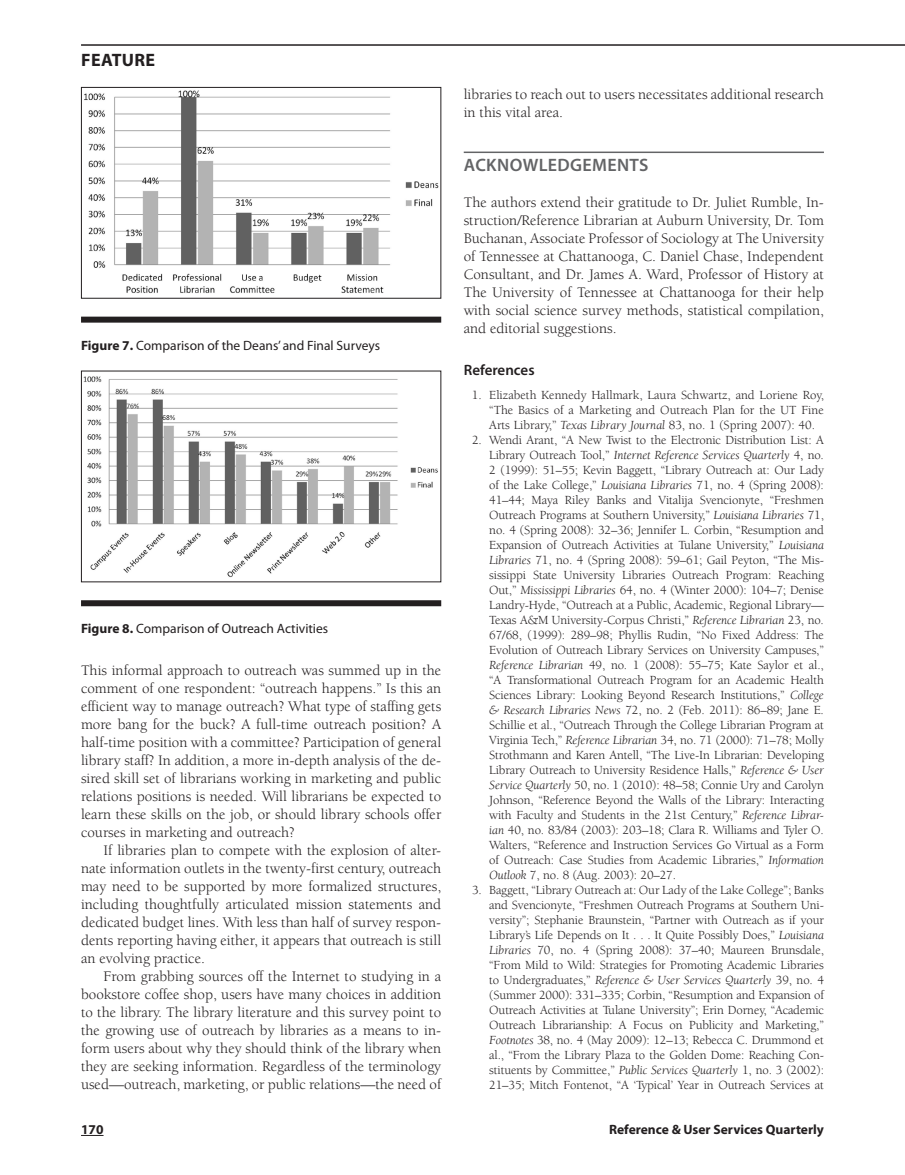
<style>
.page{position:relative;width:905px;height:1175px;background:#fff}
.page>*{position:absolute;margin:0;border:0;box-sizing:border-box;transform-origin:0 0}
.t1{font:600 18px "Myriad Pro";letter-spacing:.02em;color:#636466}
.t2{font:700 18px "Myriad Pro";color:#231f20}
.t3{font:15px/18px "Berkeley";color:#231f20;text-align:justify}
.t4{font:600 15px "Myriad Pro";color:#231f20}
.t5{font:13.5px "Myriad Pro";color:#231f20}
.t6{font:700 13.5px "Myriad Pro";color:#231f20}
.t7{font:12.75px/15px "Berkeley";letter-spacing:-.01em;color:#231f20;text-align:justify}
.s1{font-weight:700}
.s2{font-style:italic}
</style>
<div class="page">
<svg style="left:81px;top:1135px;width:22px;height:1px"></svg>
<hr style="left:81px;top:44px;width:823px;height:2px;background:#231f20">
<hr style="left:464px;top:152px;width:360px;height:1px;background:#636466">
<img style="left:84px;top:90px;width:355px;height:203px">
<div style="left:81px;top:87px;width:360px;height:211px;border:1px solid #231f20"></div>
<img style="left:83px;top:376px;width:355px;height:202px">
<div style="left:81px;top:316px;width:360px;height:6px;background:#231f20"></div>
<div style="left:81px;top:600px;width:360px;height:6px;background:#231f20"></div>
<h1 class="t2" style="left:81px;top:48px;width:22px">Feature</h1>
<p class="t5" style="left:81px;top:337px;width:301px"><span class="s1">Figure 7.</span> Comparison of the Deans’ and Final Surveys</p>
<p class="t5" style="left:81px;top:620px;width:249px"><span class="s1">Figure 8.</span> Comparison of Outreach Activities</p>
<p class="t3" style="left:81px;top:662px;width:362px">This informal approach to outreach was summed up in the comment of one respondent: “outreach happens.” Is this an efficient way to manage outreach? What type of staffing gets more bang for the buck? A full-time outreach position? A half-time position with a committee? Participation of general library staff? In addition, a more in-depth analysis of the de&shy;sired skill set of librarians working in marketing and public relations positions is needed. Will librarians be expected to learn these skills on the job, or should library schools offer courses in marketing and outreach?</p>
<p class="t3" style="left:81px;top:842px;width:362px;text-indent:22px">If libraries plan to compete with the explosion of alter&shy;nate information outlets in the twenty-first century, outreach may need to be supported by more formalized structures, including thoughtfully articulated mission statements and dedicated budget lines. With less than half of survey respon&shy;dents reporting having either, it appears that outreach is still an evolving practice.</p>
<p class="t3" style="left:81px;top:968px;width:362px;text-indent:22px">From grabbing sources off the Internet to studying in a bookstore coffee shop, users have many choices in addition to the library. The library literature and this survey point to the growing use of outreach by libraries as a means to in&shy;form users about why they should think of the library when they are seeking information. Regardless of the terminology used—outreach, marketing, or public relations—the need of</p>
<p class="t3" style="left:464px;top:86px;width:361px">libraries to reach out to users necessitates additional research in this vital area.</p>
<h1 class="t1" style="left:464px;top:154px;width:164px">ACKNOWLEDGEMENTS</h1>
<p class="t3" style="left:464px;top:194px;width:362px">The authors extend their gratitude to Dr. Juliet Rumble, In&shy;struction/Reference Librarian at Auburn University, Dr. Tom Buchanan, Associate Professor of Sociology at The University of Tennessee at Chattanooga, C. Daniel Chase, Independent Consultant, and Dr. James A. Ward, Professor of History at The University of Tennessee at Chattanooga for their help with social science survey methods, statistical compilation, and editorial suggestions.</p>
<p class="t4" style="left:464px;top:360px;width:72px">REFERENCES</p>
<p class="t7" style="left:489px;top:388px;width:336px;text-indent:-17px">1. Elizabeth Kennedy Hallmark, Laura Schwartz, and Loriene Roy, “The Basics of a Marketing and Outreach Plan for the UT Fine Arts Library,” <span class="s2">Texas Library Journal</span> 83, no. 1 (Spring 2007): 40.</p>
<p class="t7" style="left:489px;top:433px;width:336px;text-indent:-17px">2. Wendi Arant, “A New Twist to the Electronic Distribution List: A Library Outreach Tool,” <span class="s2">Internet Reference Services Quarterly</span> 4, no.<br>2 (1999): 51–55; Kevin Baggett, “Library Outreach at: Our Lady of the Lake College,” <span class="s2">Louisiana Libraries</span> 71, no. 4 (Spring 2008):<br>41–44; Maya Riley Banks and Vitalija Svencionyte, “Freshmen Outreach Programs at Southern University,” <span class="s2">Louisiana Libraries</span> 71, no. 4 (Spring 2008): 32–36; Jennifer L. Corbin, “Resumption and Expansion of Outreach Activities at Tulane University,” <span class="s2">Louisiana Libraries</span> 71, no. 4 (Spring 2008): 59–61; Gail Peyton, “The Mis&shy;sissippi State University Libraries Outreach Program: Reaching Out,” <span class="s2">Mississippi Libraries</span> 64, no. 4 (Winter 2000): 104–7; Denise Landry-Hyde, “Outreach at a Public, Academic, Regional Library— Texas A&amp;M University-Corpus Christi,” <span class="s2">Reference Librarian</span> 23, no.<br>67/68, (1999): 289–98; Phyllis Rudin, “No Fixed Address: The Evolution of Outreach Library Services on University Campuses,” <span class="s2">Reference Librarian</span> 49, no. 1 (2008): 55–75; Kate Saylor et al., “A Transformational Outreach Program for an Academic Health Sciences Library: Looking Beyond Research Institutions,” <span class="s2">College &amp; Research Libraries News</span> 72, no. 2 (Feb. 2011): 86–89; Jane E.<br>Schillie et al., “Outreach Through the College Librarian Program at Virginia Tech,” <span class="s2">Reference Librarian</span> 34, no. 71 (2000): 71–78; Molly Strothmann and Karen Antell, “The Live-In Librarian: Developing Library Outreach to University Residence Halls,” <span class="s2">Reference &amp; User Service Quarterly</span> 50, no. 1 (2010): 48–58; Connie Ury and Carolyn Johnson, “Reference Beyond the Walls of the Library: Interacting with Faculty and Students in the 21st Century,” <span class="s2">Reference Librar&shy;ian</span> 40, no. 83/84 (2003): 203–18; Clara R. Williams and Tyler O.<br>Walters, “Reference and Instruction Services Go Virtual as a Form of Outreach: Case Studies from Academic Libraries,” <span class="s2">Information Outlook</span> 7, no. 8 (Aug. 2003): 20–27.</p>
<p class="t7" style="left:489px;top:883px;width:336px;text-indent:-17px">3. Baggett, “Library Outreach at: Our Lady of the Lake College”; Banks and Svencionyte, “Freshmen Outreach Programs at Southern Uni&shy;versity”; Stephanie Braunstein, “Partner with Outreach as if your Library’s Life Depends on It . . . It Quite Possibly Does,” <span class="s2">Louisiana Libraries</span> 70, no. 4 (Spring 2008): 37–40; Maureen Brunsdale, “From Mild to Wild: Strategies for Promoting Academic Libraries to Undergraduates,” <span class="s2">Reference &amp; User Services Quarterly</span> 39, no. 4 (Summer 2000): 331–335; Corbin, “Resumption and Expansion of Outreach Activities at Tulane University”; Erin Dorney, “Academic Outreach Librarianship: A Focus on Publicity and Marketing,” <span class="s2">Footnotes</span> 38, no. 4 (May 2009): 12–13; Rebecca C. Drummond et al., “From the Library Plaza to the Golden Dome: Reaching Con&shy;stituents by Committee,” <span class="s2">Public Services Quarterly</span> 1, no. 3 (2002):<br>21–35; Mitch Fontenot, “A ‘Typical’ Year in Outreach Services at</p>
<p class="t6" style="left:81px;top:1120px;width:24px">170</p>
<p class="t6" style="left:609px;top:1120px;width:216px">Reference &amp; User Services Quarterly</p>
</div>
